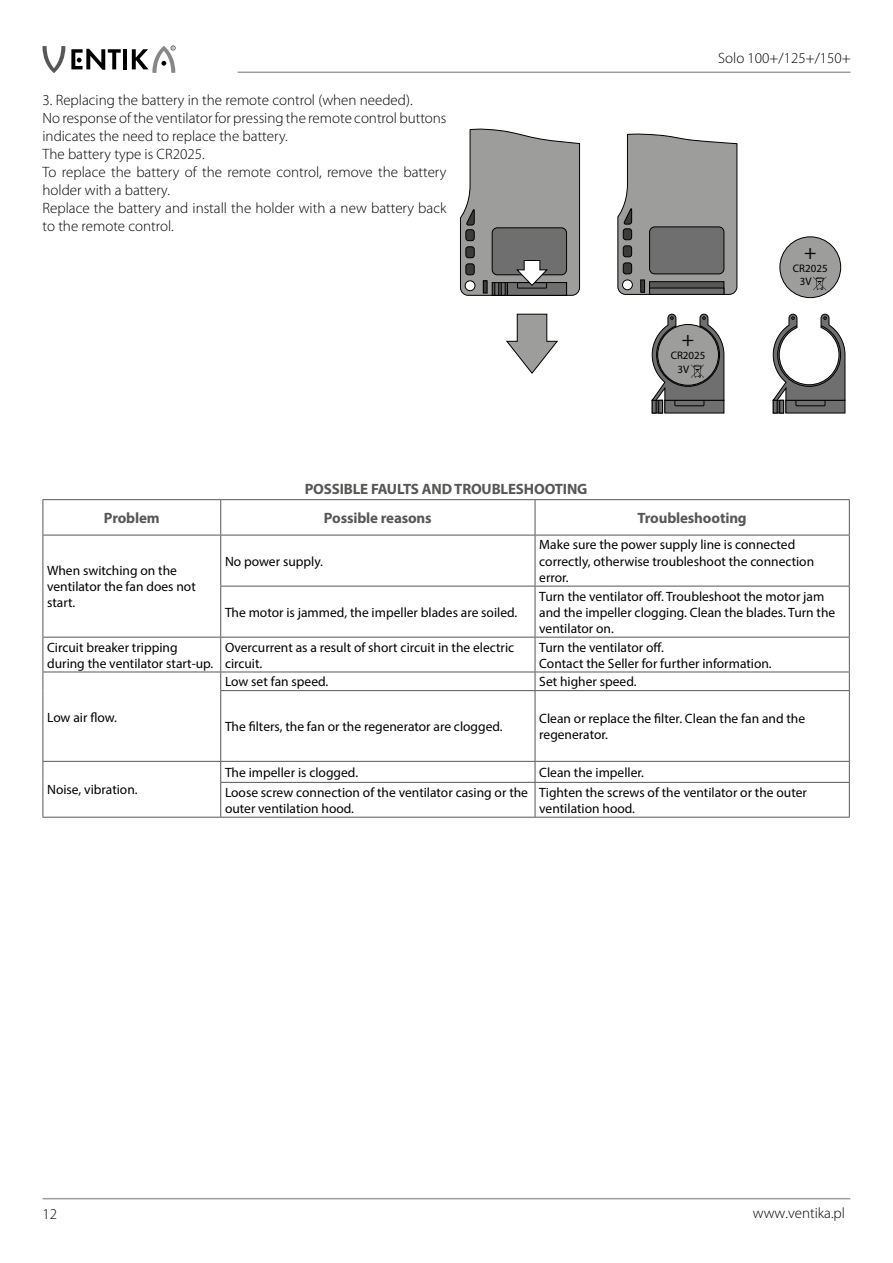
<style>
.page{position:relative;width:893px;height:1263px;background:#fff}
.page>*{position:absolute;margin:0;border:0;box-sizing:border-box;transform-origin:0 0}
.t1{font:20.7px "Myriad Pro";color:#000}
.t2{font:300 15px/18px "Myriad Pro";color:#000}
.t3{font:700 15px "Myriad Pro";letter-spacing:-.01em;color:#575756}
.t4{font:13.5px/16.2px "Myriad Pro";color:#000}
.t5{font:10.95px/13.2px "Myriad Pro";color:#000}
</style>
<div class="page">
<hr style="left:43px;top:1198px;width:807px;height:1px;background:#9d9d9c">
<hr style="left:238px;top:72px;width:612px;height:1px;background:#9d9d9c">
<svg style="left:617px;top:133px;width:121px;height:162px;background:#9d9d9d"></svg>
<div style="left:650px;top:227px;width:74px;height:47px;background:#706f6f;border-radius:5px"></div>
<div style="left:649px;top:226px;width:75px;height:48px;border:1px solid #000;border-radius:5px"></div>
<hr style="left:641px;top:280px;width:4px;height:12px;background:#3c3c3b">
<div style="left:640px;top:279px;width:5px;height:14px;border:1px solid #000"></div>
<svg style="left:651px;top:283px;width:71px;height:5px"></svg>
<div style="left:649px;top:281px;width:75px;height:14px;border:1px solid #000"></div>
<div style="left:652px;top:400px;width:11px;height:13px;border:1px solid #000"></div>
<div style="left:652px;top:400px;width:4px;height:13px;border:1px solid #000"></div>
<hr style="left:659px;top:400px;width:4px;height:13px;background:#706f6f">
<div style="left:658px;top:400px;width:5px;height:13px;border:1px solid #000"></div>
<div style="left:665px;top:400px;width:59px;height:13px;background:#706f6f"></div>
<svg style="left:651px;top:313px;width:74px;height:94px"></svg>
<div style="left:773px;top:400px;width:11px;height:13px;background:#575756"></div>
<div style="left:773px;top:400px;width:11px;height:13px;border:1px solid #000"></div>
<hr style="left:773px;top:400px;width:4px;height:13px;background:#706f6f">
<div style="left:773px;top:400px;width:5px;height:13px;border:1px solid #000"></div>
<hr style="left:780px;top:400px;width:4px;height:13px;background:#706f6f">
<div style="left:779px;top:400px;width:5px;height:13px;border:1px solid #000"></div>
<div style="left:786px;top:400px;width:59px;height:13px;background:#706f6f"></div>
<svg style="left:772px;top:313px;width:74px;height:94px"></svg>
<div style="left:780px;top:237px;width:61px;height:61px;background:#9d9d9c;border-radius:50%"></div>
<div style="left:779px;top:236px;width:62px;height:62px;border:1px solid #000;border-radius:50%"></div>
<svg style="left:813px;top:277px;width:13px;height:13px"></svg>
<div style="left:650px;top:288px;width:74px;height:6px;background:#706f6f"></div>
<div style="left:649px;top:288px;width:75px;height:7px;border:1px solid #000"></div>
<svg style="left:506px;top:313px;width:52px;height:61px"></svg>
<svg style="left:460px;top:128px;width:120px;height:168px;background:#929291"></svg>
<hr style="left:43px;top:817px;width:178px;height:1px;background:#575756">
<hr style="left:43px;top:500px;width:1px;height:35px;background:#575756">
<hr style="left:43px;top:499px;width:178px;height:1px;background:#575756">
<hr style="left:220px;top:500px;width:1px;height:35px;background:#575756">
<hr style="left:221px;top:499px;width:314px;height:1px;background:#575756">
<hr style="left:535px;top:500px;width:1px;height:35px;background:#575756">
<hr style="left:535px;top:499px;width:315px;height:1px;background:#575756">
<hr style="left:849px;top:500px;width:1px;height:35px;background:#575756">
<hr style="left:43px;top:535px;width:1px;height:51px;background:#575756">
<hr style="left:43px;top:586px;width:1px;height:51px;background:#575756">
<hr style="left:43px;top:535px;width:178px;height:1px;background:#575756">
<hr style="left:220px;top:535px;width:1px;height:51px;background:#575756">
<hr style="left:221px;top:535px;width:314px;height:1px;background:#575756">
<hr style="left:535px;top:535px;width:315px;height:1px;background:#575756">
<hr style="left:535px;top:535px;width:1px;height:51px;background:#575756">
<hr style="left:849px;top:535px;width:1px;height:51px;background:#575756">
<hr style="left:220px;top:586px;width:1px;height:51px;background:#575756">
<hr style="left:220px;top:586px;width:315px;height:1px;background:#575756">
<hr style="left:535px;top:586px;width:315px;height:1px;background:#575756">
<hr style="left:535px;top:586px;width:1px;height:51px;background:#575756">
<hr style="left:849px;top:586px;width:1px;height:51px;background:#575756">
<hr style="left:43px;top:637px;width:1px;height:35px;background:#575756">
<hr style="left:43px;top:637px;width:178px;height:1px;background:#575756">
<hr style="left:220px;top:637px;width:1px;height:35px;background:#575756">
<hr style="left:221px;top:637px;width:314px;height:1px;background:#575756">
<hr style="left:535px;top:637px;width:315px;height:1px;background:#575756">
<hr style="left:535px;top:637px;width:1px;height:35px;background:#575756">
<hr style="left:849px;top:637px;width:1px;height:35px;background:#575756">
<svg style="left:43px;top:673px;width:1px;height:18px"></svg>
<hr style="left:43px;top:691px;width:1px;height:70px;background:#575756">
<hr style="left:43px;top:672px;width:178px;height:1px;background:#575756">
<svg style="left:220px;top:672px;width:1px;height:18px"></svg>
<hr style="left:221px;top:672px;width:314px;height:1px;background:#575756">
<hr style="left:535px;top:672px;width:315px;height:1px;background:#575756">
<svg style="left:535px;top:672px;width:1px;height:18px"></svg>
<svg style="left:849px;top:672px;width:1px;height:18px"></svg>
<hr style="left:220px;top:691px;width:1px;height:70px;background:#575756">
<hr style="left:220px;top:690px;width:315px;height:1px;background:#575756">
<hr style="left:535px;top:690px;width:315px;height:1px;background:#575756">
<hr style="left:535px;top:691px;width:1px;height:70px;background:#575756">
<hr style="left:849px;top:691px;width:1px;height:70px;background:#575756">
<svg style="left:43px;top:762px;width:1px;height:20px"></svg>
<hr style="left:43px;top:782px;width:1px;height:35px;background:#575756">
<hr style="left:43px;top:761px;width:178px;height:1px;background:#575756">
<svg style="left:220px;top:762px;width:1px;height:20px"></svg>
<hr style="left:220px;top:783px;width:1px;height:34px;background:#575756">
<hr style="left:221px;top:761px;width:314px;height:1px;background:#575756">
<hr style="left:535px;top:761px;width:315px;height:1px;background:#575756">
<svg style="left:535px;top:762px;width:1px;height:20px"></svg>
<svg style="left:849px;top:762px;width:1px;height:20px"></svg>
<hr style="left:535px;top:783px;width:1px;height:34px;background:#575756">
<hr style="left:849px;top:783px;width:1px;height:34px;background:#575756">
<hr style="left:220px;top:782px;width:315px;height:1px;background:#575756">
<hr style="left:535px;top:782px;width:315px;height:1px;background:#575756">
<hr style="left:221px;top:817px;width:314px;height:1px;background:#575756">
<hr style="left:535px;top:817px;width:315px;height:1px;background:#575756">
<svg style="left:43px;top:46px;width:22px;height:27px"></svg>
<hr style="left:123px;top:49px;width:4px;height:20px;background:#000">
<svg style="left:71px;top:49px;width:50px;height:21px"></svg>
<svg style="left:132px;top:46px;width:44px;height:27px"></svg>
<p class="t2" style="left:43px;top:91px;width:405px">3. Replacing the battery in the remote control (when needed).<br>No response of the ventilator for pressing the remote control buttons indicates the need to replace the battery.<br>The battery type is CR2025.<br>To replace the battery of the remote control, remove the battery holder with a battery.<br>Replace the battery and install the holder with a new battery back to the remote control.</p>
<p class="t3" style="left:305px;top:479px;width:284px">POSSIBLE FAULTS AND TROUBLESHOOTING</p>
<p class="t2" style="left:718px;top:49px;width:134px">Solo 100+/125+/150+</p>
<h1 class="t1" style="left:682px;top:326px;width:14px">+</h1>
<p class="t5" style="left:678px;top:349px;width:29px;text-indent:-7px">CR2025<br>3V</p>
<h1 class="t1" style="left:804px;top:239px;width:14px">+</h1>
<p class="t5" style="left:800px;top:261px;width:29px;text-indent:-7px">CR2025<br>3V</p>
<p class="t3" style="left:104px;top:508px;width:57px">Problem</p>
<p class="t3" style="left:324px;top:508px;width:109px">Possible reasons</p>
<p class="t3" style="left:638px;top:508px;width:111px">Troubleshooting</p>
<p class="t4" style="left:47px;top:562px;width:150px">When switching on the ventilator the fan does not start.</p>
<p class="t4" style="left:539px;top:537px;width:276px">Make sure the power supply line is connected correctly, otherwise troubleshoot the connection error.</p>
<p class="t4" style="left:225px;top:553px;width:99px">No power supply.</p>
<p class="t4" style="left:539px;top:588px;width:298px">Turn the ventilator off. Troubleshoot the motor jam and the impeller clogging. Clean the blades. Turn the ventilator on.</p>
<p class="t4" style="left:225px;top:604px;width:294px">The motor is jammed, the impeller blades are soiled.</p>
<p class="t4" style="left:47px;top:639px;width:168px">Circuit breaker tripping during the ventilator start-up.</p>
<p class="t4" style="left:225px;top:639px;width:291px">Overcurrent as a result of short circuit in the electric circuit.</p>
<p class="t4" style="left:539px;top:639px;width:234px">Turn the ventilator off.<br>Contact the Seller for further information.</p>
<p class="t4" style="left:47px;top:709px;width:71px">Low air flow.</p>
<p class="t4" style="left:47px;top:781px;width:92px">Noise, vibration.</p>
<p class="t4" style="left:225px;top:673px;width:105px">Low set fan speed.</p>
<p class="t4" style="left:539px;top:673px;width:99px">Set higher speed.</p>
<p class="t4" style="left:225px;top:718px;width:279px">The filters, the fan or the regenerator are clogged.</p>
<p class="t4" style="left:539px;top:710px;width:267px">Clean or replace the filter. Clean the fan and the regenerator.</p>
<p class="t4" style="left:225px;top:764px;width:135px">The impeller is clogged.</p>
<p class="t4" style="left:539px;top:764px;width:106px">Clean the impeller.</p>
<p class="t4" style="left:225px;top:784px;width:305px">Loose screw connection of the ventilator casing or the outer ventilation hood.</p>
<p class="t4" style="left:539px;top:784px;width:269px">Tighten the screws of the ventilator or the outer ventilation hood.</p>
<p class="t2" style="left:43px;top:1205px;width:16px">12</p>
<p class="t2" style="left:753px;top:1204px;width:94px">www.ventika.pl</p>
</div>
